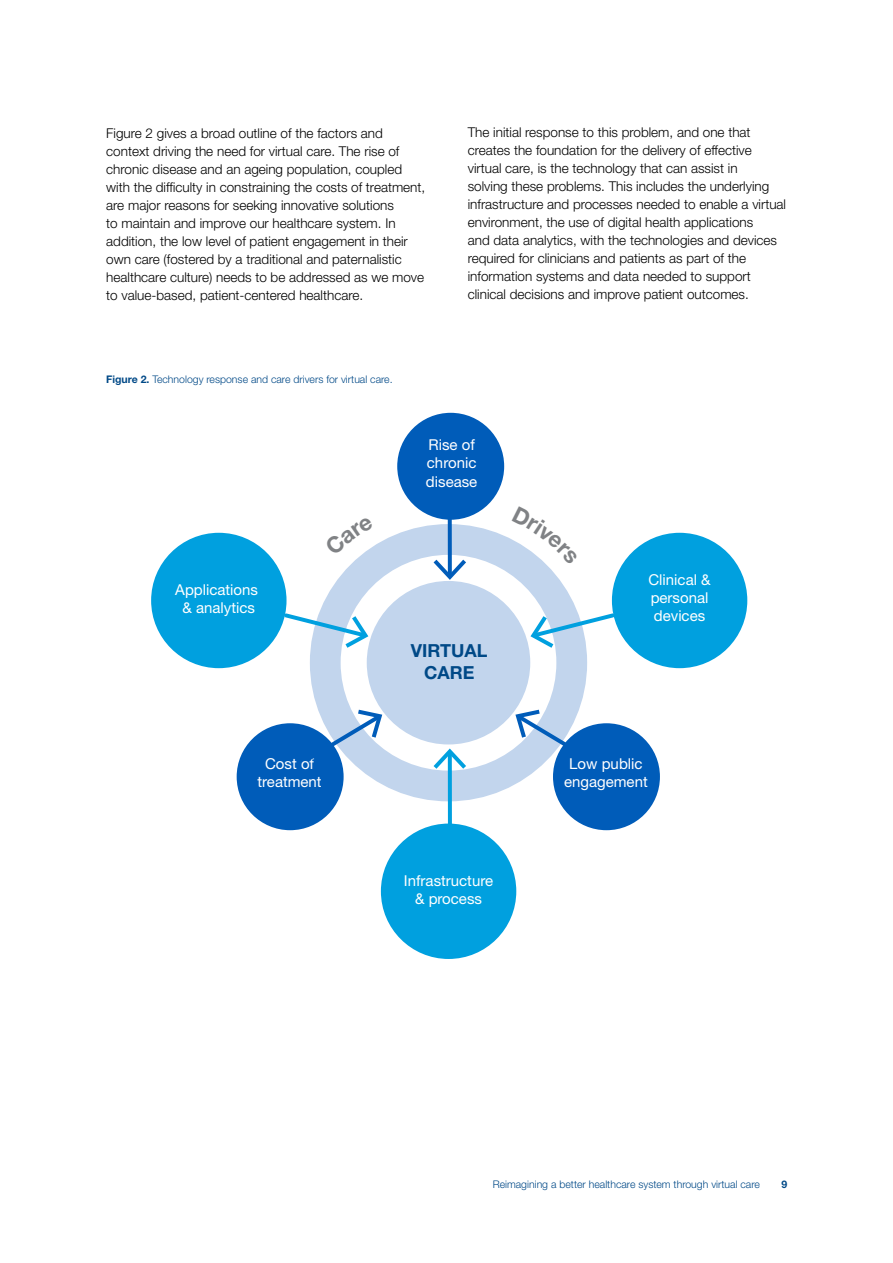
<style>
.page{position:relative;width:893px;height:1263px;background:#fff}
.page>*{position:absolute;margin:0;border:0;box-sizing:border-box;transform-origin:0 0}
.t1{font:700 18px/21.6px "Helvetica Neue";color:#004987;text-align:center}
.t2{font:15px/18px "Helvetica Neue";color:#fff;text-align:center}
.t3{font:300 13.5px/18px "Helvetica Neue";color:#000}
.t4{font:300 10.5px "Helvetica Neue";color:#004987}
.t5{font:700 10.5px "Helvetica Neue";color:#004987}
.s1{font-weight:700}
</style>
<div class="page">
<div style="left:151px;top:533px;width:136px;height:135px;background:#00a0df;border-radius:50%"></div>
<div style="left:612px;top:533px;width:135px;height:135px;background:#00a0df;border-radius:50%"></div>
<div style="left:381px;top:823px;width:135px;height:136px;background:#00a0df;border-radius:50%"></div>
<div style="left:397px;top:413px;width:107px;height:107px;background:#005cb9;border-radius:50%"></div>
<div style="left:310px;top:524px;width:277px;height:277px;background:#c2d5ed;border-radius:50%"></div>
<div style="left:341px;top:555px;width:215px;height:216px;background:#fff;border-radius:50%"></div>
<div style="left:367px;top:581px;width:163px;height:163px;background:#c2d5ed;border-radius:50%"></div>
<div style="left:237px;top:723px;width:107px;height:107px;background:#005cb9;border-radius:50%"></div>
<div style="left:553px;top:723px;width:107px;height:107px;background:#005cb9;border-radius:50%"></div>
<svg style="left:448px;top:769px;width:4px;height:55px"></svg>
<svg style="left:434px;top:748px;width:32px;height:21px"></svg>
<svg style="left:448px;top:519px;width:4px;height:41px"></svg>
<svg style="left:434px;top:560px;width:32px;height:20px"></svg>
<svg style="left:304px;top:710px;width:80px;height:54px"></svg>
<svg style="left:514px;top:710px;width:80px;height:54px"></svg>
<svg style="left:281px;top:611px;width:88px;height:37px"></svg>
<svg style="left:530px;top:611px;width:88px;height:37px"></svg>
<svg style="left:512px;top:539px;width:34px;height:25px"></svg>
<p class="t3" style="left:106px;top:123px;width:320px">Figure 2 gives a broad outline of the factors and context driving the need for virtual care. The rise of chronic disease and an ageing population, coupled with the difficulty in constraining the costs of treatment, are major reasons for seeking innovative solutions<br>to maintain and improve our healthcare system. In addition, the low level of patient engagement in their own care (fostered by a traditional and paternalistic healthcare culture) needs to be addressed as we move to value-based, patient-centered healthcare.</p>
<p class="t3" style="left:468px;top:123px;width:320px">The initial response to this problem, and one that creates the foundation for the delivery of effective virtual care, is the technology that can assist in<br>solving these problems. This includes the underlying infrastructure and processes needed to enable a virtual environment, the use of digital health applications<br>and data analytics, with the technologies and devices required for clinicians and patients as part of the information systems and data needed to support clinical decisions and improve patient outcomes.</p>
<p class="t4" style="left:106px;top:372px;width:288px"><span class="s1">Figure 2.</span> Technology response and care drivers for virtual care.</p>
<p class="t2" style="left:426px;top:436px;width:53px;text-align:left">Rise of chronic disease</p>
<p class="t2" style="left:175px;top:580px;width:84px">Applications &amp; analytics</p>
<p class="t2" style="left:648px;top:571px;width:64px;text-align:left">Clinical &amp; personal devices</p>
<h1 class="t1" style="left:411px;top:640px;width:78px">VIRTUAL<br>CARE</h1>
<p class="t2" style="left:257px;top:755px;width:66px">Cost of treatment</p>
<p class="t2" style="left:564px;top:755px;width:85px">Low public engagement</p>
<p class="t2" style="left:404px;top:871px;width:91px">Infrastructure &amp; process</p>
<p class="t4" style="left:493px;top:1178px;width:269px">Reimagining a better healthcare system through virtual care</p>
<p class="t5" style="left:781px;top:1177px;width:7px">9</p>
</div>
